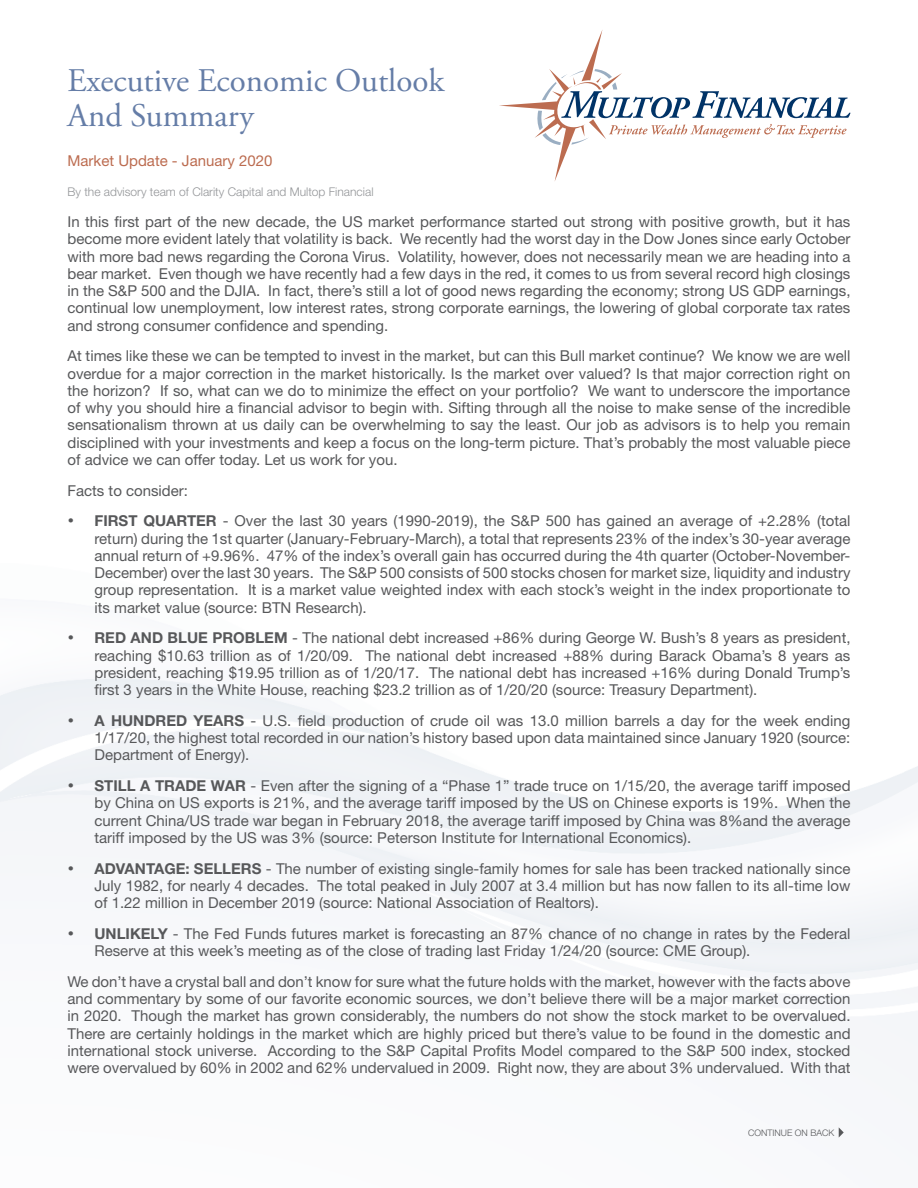
<style>
.page{position:relative;width:918px;height:1188px;background:#fff}
.page>*{position:absolute;margin:0;border:0;box-sizing:border-box;transform-origin:0 0}
.t1{font:33px/34.5px "Adobe Garamond Pro";color:#657da7}
.t2{font:15px/17.2px "Helvetica Neue";color:#57585a;text-align:justify}
.t3{font:15px "Helvetica Neue";color:#bc6c50}
.t4{font:300 12px "Helvetica Neue";color:#939598}
.t5{font:300 9px "Helvetica Neue";color:#57585a}
.s1{font-weight:700}
</style>
<div class="page">
<svg style="left:499px;top:30px;width:351px;height:151px"></svg>
<svg style="left:839px;top:1127px;width:5px;height:11px"></svg>
<p class="t1" style="left:68px;top:65px;width:378px">Executive Economic Outlook<br>And Summary</p>
<p class="t3" style="left:68px;top:151px;width:207px">Market Update - January 2020</p>
<p class="t4" style="left:68px;top:185px;width:308px">By the advisory team of Clarity Capital and Multop Financial</p>
<p class="t2" style="left:68px;top:213px;width:785px">In this first part of the new decade, the US market performance started out strong with positive growth, but it has become more evident lately that volatility is back. We recently had the worst day in the Dow Jones since early October with more bad news regarding the Corona Virus. Volatility, however, does not necessarily mean we are heading into a bear market. Even though we have recently had a few days in the red, it comes to us from several record high closings in the S&amp;P 500 and the DJIA. In fact, there’s still a lot of good news regarding the economy; strong US GDP earnings, continual low unemployment, low interest rates, strong corporate earnings, the lowering of global corporate tax rates and strong consumer confidence and spending.</p>
<p class="t2" style="left:68px;top:347px;width:785px">At times like these we can be tempted to invest in the market, but can this Bull market continue? We know we are well overdue for a major correction in the market historically. Is the market over valued? Is that major correction right on the horizon? If so, what can we do to minimize the effect on your portfolio? We want to underscore the importance of why you should hire a financial advisor to begin with. Sifting through all the noise to make sense of the incredible sensationalism thrown at us daily can be overwhelming to say the least. Our job as advisors is to help you remain disciplined with your investments and keep a focus on the long-term picture. That’s probably the most valuable piece of advice we can offer today. Let us work for you.</p>
<p class="t2" style="left:68px;top:481px;width:122px">Facts to consider:</p>
<p class="t2" style="left:94px;top:512px;width:758px;text-indent:-27px">• <span class="s1">FIRST QUARTER</span> - Over the last 30 years (1990-2019), the S&amp;P 500 has gained an average of +2.28% (total return) during the 1st quarter (January-February-March), a total that represents 23% of the index’s 30-year average annual return of +9.96%. 47% of the index’s overall gain has occurred during the 4th quarter (October-November-December) over the last 30 years. The S&amp;P 500 consists of 500 stocks chosen for market size, liquidity and industry group representation. It is a market value weighted index with each stock’s weight in the index proportionate to its market value (source: BTN Research).</p>
<p class="t2" style="left:94px;top:629px;width:758px;text-indent:-27px">• <span class="s1">RED AND BLUE PROBLEM</span> - The national debt increased +86% during George W. Bush’s 8 years as president, reaching $10.63 trillion as of 1/20/09. The national debt increased +88% during Barack Obama’s 8 years as president, reaching $19.95 trillion as of 1/20/17. The national debt has increased +16% during Donald Trump’s first 3 years in the White House, reaching $23.2 trillion as of 1/20/20 (source: Treasury Department).</p>
<p class="t2" style="left:94px;top:712px;width:757px;text-indent:-27px">• <span class="s1">A HUNDRED YEARS</span> - U.S. field production of crude oil was 13.0 million barrels a day for the week ending 1/17/20, the highest total recorded in our nation’s history based upon data maintained since January 1920 (source:<br>Department of Energy).</p>
<p class="t2" style="left:94px;top:777px;width:758px;text-indent:-27px">• <span class="s1">STILL A TRADE WAR</span> - Even after the signing of a “Phase 1” trade truce on 1/15/20, the average tariff imposed by China on US exports is 21%, and the average tariff imposed by the US on Chinese exports is 19%. When the current China/US trade war began in February 2018, the average tariff imposed by China was 8%and the average tariff imposed by the US was 3% (source: Peterson Institute for International Economics).</p>
<p class="t2" style="left:94px;top:859px;width:758px;text-indent:-27px">• <span class="s1">ADVANTAGE: SELLERS</span> - The number of existing single-family homes for sale has been tracked nationally since July 1982, for nearly 4 decades. The total peaked in July 2007 at 3.4 million but has now fallen to its all-time low of 1.22 million in December 2019 (source: National Association of Realtors).</p>
<p class="t2" style="left:94px;top:925px;width:757px;text-indent:-27px">• <span class="s1">UNLIKELY</span> - The Fed Funds futures market is forecasting an 87% chance of no change in rates by the Federal<br>Reserve at this week’s meeting as of the close of trading last Friday 1/24/20 (source: CME Group).</p>
<p class="t2" style="left:68px;top:973px;width:785px">We don’t have a crystal ball and don’t know for sure what the future holds with the market, however with the facts above and commentary by some of our favorite economic sources, we don’t believe there will be a major market correction in 2020. Though the market has grown considerably, the numbers do not show the stock market to be overvalued.<br>There are certainly holdings in the market which are highly priced but there’s value to be found in the domestic and international stock universe. According to the S&amp;P Capital Profits Model compared to the S&amp;P 500 index, stocked were overvalued by 60% in 2002 and 62% undervalued in 2009. Right now, they are about 3% undervalued. With that</p>
<p class="t5" style="left:748px;top:1127px;width:88px">CONTINUE ON BACK</p>
</div>
